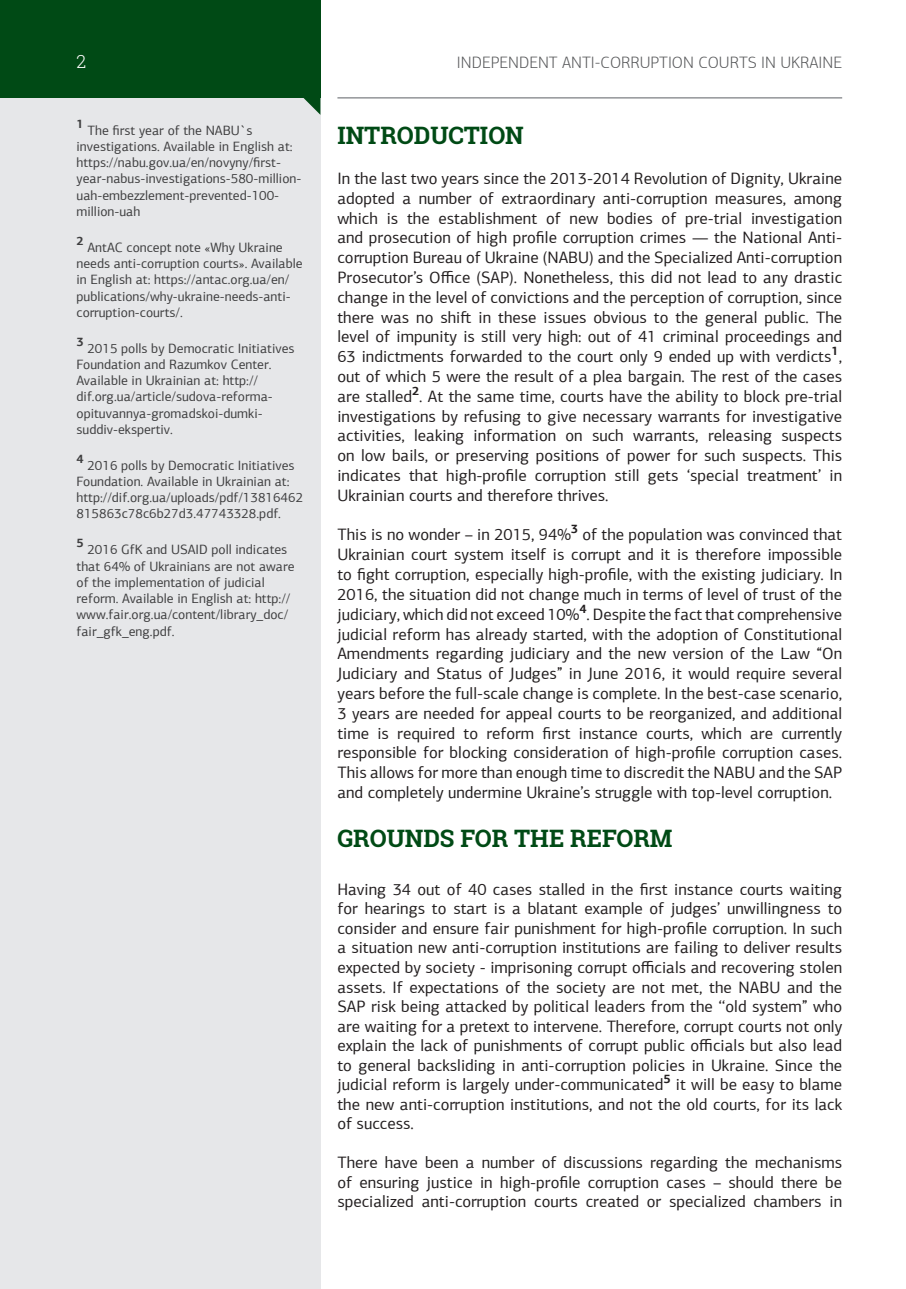
<style>
.page{position:relative;width:906px;height:1289px;background:#fff}
.page>*{position:absolute;margin:0;border:0;box-sizing:border-box;transform-origin:0 0}
.t1{font:700 24px "Roboto Slab";color:#004a15}
.t2{font:300 18px "Roboto Slab";color:#fff}
.t3{font:16.5px/19.8px "PF Agora Sans Pro";color:#231f20;text-align:justify}
.t4{font:300 16.5px "PF Agora Sans Pro";color:#57585a}
.t5{font:13.5px/16.2px "PF Agora Sans Pro";color:#3e3e3f}
.t6{font:700 12.3px "PF Agora Sans Pro";color:#3e3e3f}
</style>
<div class="page">
<div style="left:0;top:0;width:320px;height:1288px;background:#e6e7e9"></div>
<div style="left:0;top:0;width:320px;height:98px;background:#004a15"></div>
<hr style="left:337px;top:97px;width:505px;height:2px;background:#939598">
<svg style="left:303px;top:98px;width:17px;height:17px"></svg>
<p class="t2" style="left:77px;top:49px;width:11px">2</p>
<p class="t4" style="left:457px;top:53px;width:387px">INDEPENDENT ANTI-CORRUPTION COURTS IN UKRAINE</p>
<p class="t6" style="left:77px;top:116px;width:9px">1</p>
<p class="t5" style="left:77px;top:122px;width:226px;text-indent:11px">The first year of the NABU`s investigations. Available in English at: https://nabu.gov.ua/en/novyny/first&shy;year-nabus-investigations-580-million&shy;uah-embezzlement-prevented-100- million-uah</p>
<p class="t6" style="left:77px;top:233px;width:9px">2</p>
<p class="t5" style="left:77px;top:239px;width:228px;text-indent:11px">AntAC concept note «Why Ukraine needs anti-corruption courts». Available in English at: https://antac.org.ua/en/ publications/why-ukraine-needs-anti&shy;corruption-courts/.</p>
<p class="t6" style="left:77px;top:334px;width:9px">3</p>
<p class="t5" style="left:77px;top:340px;width:219px;text-indent:11px">2015 polls by Democratic Initiatives Foundation and Razumkov Center.<br>Available in Ukrainian at: http:// dif.org.ua/article/sudova-reforma&shy;opituvannya-gromadskoi-dumki&shy;suddiv-ekspertiv.</p>
<p class="t6" style="left:77px;top:451px;width:9px">4</p>
<p class="t5" style="left:77px;top:457px;width:228px;text-indent:11px">2016 polls by Democratic Initiatives Foundation. Available in Ukrainian at: http://dif.org.ua/uploads/pdf/13816462<br>815863c78c6b27d3.47743328.pdf.</p>
<p class="t6" style="left:77px;top:535px;width:9px">5</p>
<p class="t5" style="left:77px;top:542px;width:219px;text-indent:11px">2016 GfK and USAID poll indicates that 64% of Ukrainians are not aware of the implementation of judicial reform. Available in English at: http:// www.fair.org.ua/content/library_doc/ fair_gfk_eng.pdf.</p>
<p class="t1" style="left:337px;top:119px;width:188px">INTRODUCTION</p>
<p class="t3" style="left:337px;top:168px;width:506px">In the last two years since the 2013-2014 Revolution of Dignity, Ukraine adopted a number of extraordinary anti-corruption measures, among which is the establishment of new bodies of pre-trial investigation and prosecution of high profile corruption crimes — the National Anti&shy;corruption Bureau of Ukraine (NABU) and the Specialized Anti-corruption Prosecutor’s Office (SAP). Nonetheless, this did not lead to any drastic change in the level of convictions and the perception of corruption, since there was no shift in these issues obvious to the general public. The level of impunity is still very high: out of 41 criminal proceedings and 63 indictments forwarded to the court only 9 ended up with verdicts<sup>1</sup>, out of which 5 were the result of a plea bargain. The rest of the cases are stalled<sup>2</sup>. At the same time, courts have the ability to block pre-trial investigations by refusing to give necessary warrants for investigative activities, leaking information on such warrants, releasing suspects on low bails, or preserving positions of power for such suspects. This indicates that high-profile corruption still gets ‘special treatment’ in Ukrainian courts and therefore thrives.</p>
<p class="t3" style="left:337px;top:525px;width:506px">This is no wonder – in 2015, 94%<sup>3</sup> of the population was convinced that Ukrainian court system itself is corrupt and it is therefore impossible to fight corruption, especially high-profile, with the existing judiciary. In 2016, the situation did not change much in terms of level of trust of the judiciary, which did not exceed 10%<sup>4</sup>. Despite the fact that comprehensive judicial reform has already started, with the adoption of Constitutional Amendments regarding judiciary and the new version of the Law “On Judiciary and Status of Judges” in June 2016, it would require several years before the full-scale change is complete. In the best-case scenario, 3 years are needed for appeal courts to be reorganized, and additional time is required to reform first instance courts, which are currently responsible for blocking consideration of high-profile corruption cases.<br>This allows for more than enough time to discredit the NABU and the SAP and completely undermine Ukraine’s struggle with top-level corruption.</p>
<p class="t1" style="left:337px;top:821px;width:337px">GROUNDS FOR THE REFORM</p>
<p class="t3" style="left:337px;top:879px;width:506px">Having 34 out of 40 cases stalled in the first instance courts waiting for hearings to start is a blatant example of judges’ unwillingness to consider and ensure fair punishment for high-profile corruption. In such a situation new anti-corruption institutions are failing to deliver results expected by society - imprisoning corrupt officials and recovering stolen assets. If expectations of the society are not met, the NABU and the SAP risk being attacked by political leaders from the ‘‘old system” who are waiting for a pretext to intervene. Therefore, corrupt courts not only explain the lack of punishments of corrupt public officials but also lead to general backsliding in anti-corruption policies in Ukraine. Since the judicial reform is largely under-communicated<sup>5</sup> it will be easy to blame the new anti-corruption institutions, and not the old courts, for its lack of success.</p>
<p class="t3" style="left:337px;top:1152px;width:506px">There have been a number of discussions regarding the mechanisms of ensuring justice in high-profile corruption cases – should there be specialized anti-corruption courts created or specialized chambers in</p>
</div>
